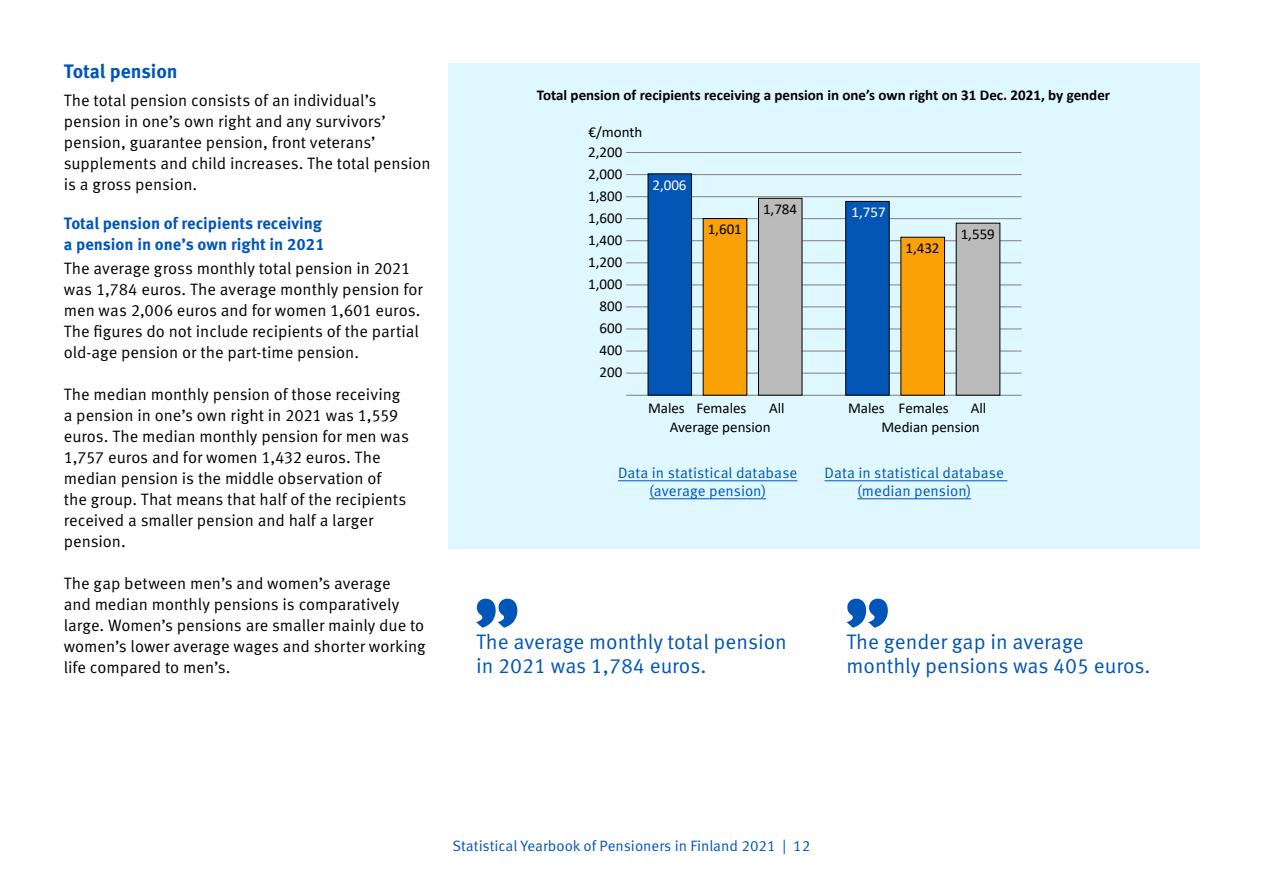
<style>
.page{position:relative;width:1263px;height:893px;background:#fff}
.page>*{position:absolute;margin:0;border:0;box-sizing:border-box;transform-origin:0 0}
.Äläys_21{font:21px/24px "Meta Pro Norm";color:#0055b9}
._1__otsikko_21{font:700 19.5px "Meta Pro";letter-spacing:-.005em;color:#0055b9}
.Leipä_21{font:16.5px/21px "Meta Pro Norm";letter-spacing:-.005em;color:#000}
._2__otsikko_21{font:700 16.5px/21px "Meta Pro";color:#0055b9}
.t1{font:15px "Calibri";color:#000}
.Graafilinkki_21{font:15px/18px "Meta Pro Norm";color:#0055b9;text-align:center}
.Graafiotsikko_21{font:700 15px "Calibri";color:#000}
.t2{font:15px "Calibri";color:#fff}
</style>
<div class="page">
<div style="left:448px;top:64px;width:751px;height:485px;background:#dff8ff"></div>
<svg style="left:846px;top:599px;width:42px;height:29px"></svg>
<svg style="left:476px;top:599px;width:41px;height:29px"></svg>
<hr style="left:618px;top:480px;width:179px;height:1px;background:#0055b9">
<hr style="left:649px;top:498px;width:117px;height:1px;background:#0055b9">
<hr style="left:824px;top:480px;width:183px;height:1px;background:#0055b9">
<hr style="left:857px;top:498px;width:114px;height:1px;background:#0055b9">
<hr style="left:626px;top:395px;width:395px;height:1px;background:#808080">
<hr style="left:626px;top:373px;width:395px;height:1px;background:#808080">
<hr style="left:626px;top:351px;width:395px;height:1px;background:#808080">
<hr style="left:626px;top:329px;width:395px;height:1px;background:#808080">
<hr style="left:626px;top:306px;width:395px;height:1px;background:#808080">
<hr style="left:626px;top:285px;width:395px;height:1px;background:#808080">
<hr style="left:626px;top:262px;width:395px;height:1px;background:#808080">
<hr style="left:626px;top:240px;width:395px;height:1px;background:#808080">
<hr style="left:626px;top:218px;width:395px;height:1px;background:#808080">
<hr style="left:626px;top:196px;width:395px;height:1px;background:#808080">
<hr style="left:626px;top:174px;width:395px;height:1px;background:#808080">
<hr style="left:626px;top:152px;width:395px;height:1px;background:#808080">
<svg style="left:647px;top:173px;width:243px;height:223px"></svg>
<svg style="left:702px;top:218px;width:56px;height:178px"></svg>
<svg style="left:758px;top:198px;width:243px;height:198px"></svg>
<h1 class="_1__otsikko_21" style="left:64px;top:56px;width:115px">Total pension</h1>
<p class="Leipä_21" style="left:64px;top:89px;width:368px">The total pension consists of an individual’s pension in one’s own right and any survivors’ pension, guarantee pension, front veterans’ supplements and child increases. The total pension is a gross pension.</p>
<h2 class="_2__otsikko_21" style="left:64px;top:211px;width:262px">Total pension of recipients receiving a pension in one’s own right in 2021</h2>
<p class="Leipä_21" style="left:64px;top:257px;width:361px">The average gross monthly total pension in 2021 was 1,784 euros. The average monthly pension for men was 2,006 euros and for women 1,601 euros.<br>The figures do not include recipients of the partial old-age pension or the part-time pension.</p>
<p class="Leipä_21" style="left:64px;top:383px;width:347px">The median monthly pension of those receiving a pension in one’s own right in 2021 was 1,559 euros. The median monthly pension for men was 1,757 euros and for women 1,432 euros. The median pension is the middle observation of<br>the group. That means that half of the recipients received a smaller pension and half a larger pension.</p>
<p class="Leipä_21" style="left:64px;top:572px;width:363px">The gap between men’s and women’s average<br>and median monthly pensions is comparatively large. Women’s pensions are smaller mainly due to women’s lower average wages and shorter working life compared to men’s.</p>
<p class="Graafiotsikko_21" style="left:537px;top:84px;width:575px">Total pension of recipients receiving a pension in one’s own right on 31 Dec. 2021, by gender</p>
<p class="t1" style="left:588px;top:121px;width:55px">€/month</p>
<p class="t1" style="left:588px;top:142px;width:36px">2,200</p>
<p class="t1" style="left:588px;top:164px;width:36px">2,000</p>
<p class="t1" style="left:588px;top:186px;width:36px">1,800</p>
<p class="t1" style="left:588px;top:208px;width:36px">1,600</p>
<p class="t1" style="left:588px;top:230px;width:36px">1,400</p>
<p class="t1" style="left:588px;top:252px;width:36px">1,200</p>
<p class="t1" style="left:588px;top:274px;width:36px">1,000</p>
<p class="t1" style="left:599px;top:296px;width:24px">800</p>
<p class="t1" style="left:599px;top:318px;width:24px">600</p>
<p class="t1" style="left:599px;top:340px;width:24px">400</p>
<p class="t1" style="left:599px;top:362px;width:24px">200</p>
<p class="t2" style="left:652px;top:174px;width:36px">2,006</p>
<p class="t1" style="left:708px;top:219px;width:36px">1,601</p>
<p class="t1" style="left:763px;top:199px;width:36px">1,784</p>
<p class="t2" style="left:852px;top:202px;width:36px">1,757</p>
<p class="t1" style="left:905px;top:238px;width:36px">1,432</p>
<p class="t1" style="left:961px;top:224px;width:36px">1,559</p>
<p class="t1" style="left:648px;top:398px;width:100px">Males Females</p>
<p class="t1" style="left:769px;top:398px;width:17px">All</p>
<p class="t1" style="left:848px;top:398px;width:102px">Males Females</p>
<p class="t1" style="left:971px;top:398px;width:17px">All</p>
<p class="t1" style="left:670px;top:417px;width:102px">Average pension</p>
<p class="t1" style="left:881px;top:417px;width:100px">Median pension</p>
<p class="Graafilinkki_21" style="left:618px;top:463px;width:181px">Data in statistical database (average pension)</p>
<p class="Graafilinkki_21" style="left:824px;top:463px;width:181px">Data in statistical database (median pension)</p>
<p class="Äläys_21" style="left:476px;top:628px;width:312px">The average monthly total pension in 2021 was 1,784 euros.</p>
<p class="Äläys_21" style="left:846px;top:628px;width:306px">The gender gap in average monthly pensions was 405 euros.</p>
<p class="Graafilinkki_21" style="left:453px;top:836px;width:359px">Statistical Yearbook of Pensioners in Finland 2021 | 12</p>
</div>
